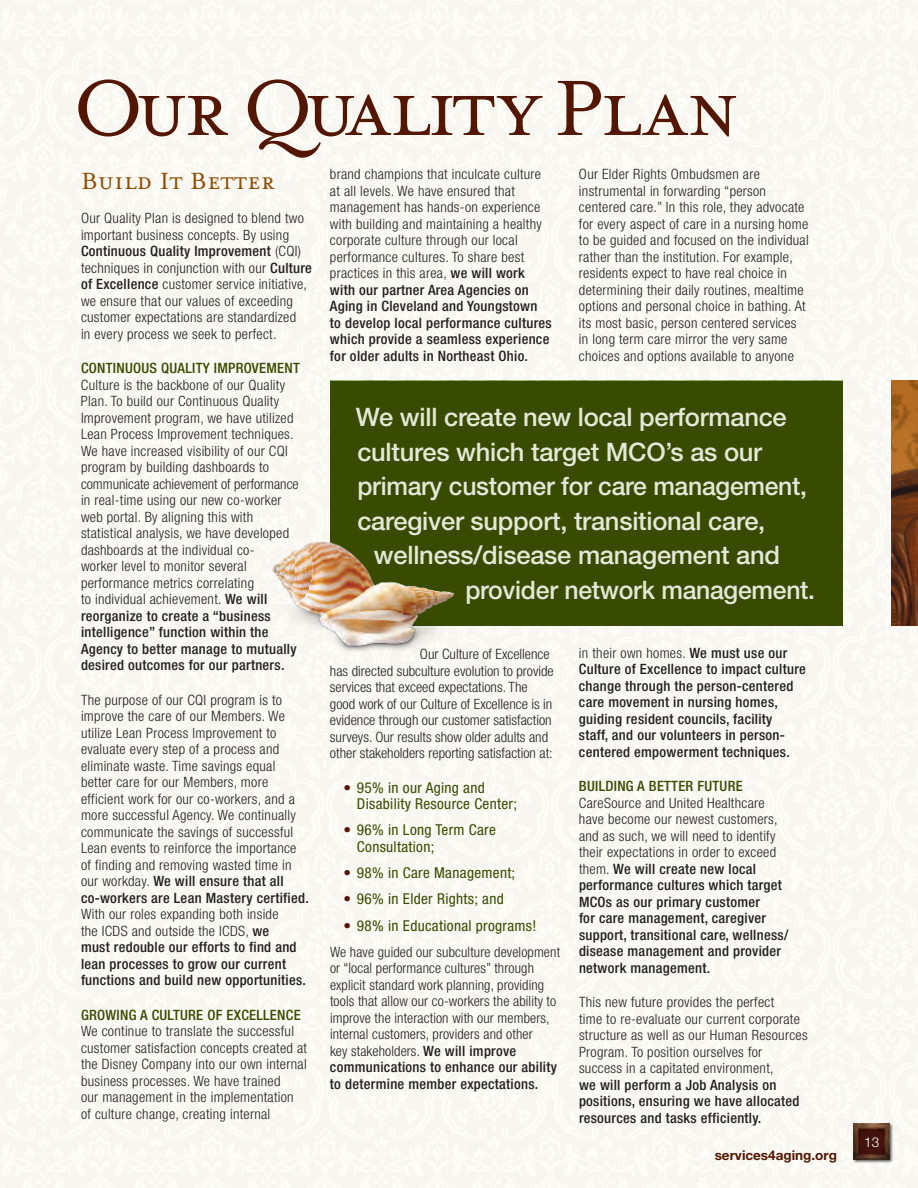
<style>
.page{position:relative;width:918px;height:1188px;background:#f8f7f1}
.page>*{position:absolute;margin:0;border:0;box-sizing:border-box;transform-origin:0 0}
.t1{font:90px "Mrs Eaves Small Caps";letter-spacing:-.04em;color:#531600}
.t2{font:27px "Mrs Eaves Small Caps";letter-spacing:.02em;color:#914c01}
.t3{font:500 25.5px/34.5px "Helvetica Neue LT Std";letter-spacing:-.01em;color:#e5e8d9}
.t4{font:condensed 15px/16.5px "Helvetica Neue LT Std";letter-spacing:.02em;color:#394b00}
.t5{font:300 condensed 14.25px/16.5px "Helvetica Neue LT Std";letter-spacing:.02em;color:#231f20}
.t6{font:500 condensed 14.25px/16.5px "Helvetica Neue LT Std";letter-spacing:.02em;color:#231f20}
.t7{font:300 condensed 14.25px/16.5px "Helvetica Neue LT Std";color:#231f20}
.t8{font:500 condensed 14.25px "Helvetica Neue LT Std";letter-spacing:.02em;color:#394b00}
.t9{font:700 13.5px "Helvetica Neue LT Std";color:#531600}
.t10{font:300 13.5px "Helvetica Neue LT Std";color:#fff}
.s1{font-weight:500}
.s2{font-weight:300}
.s3{font-weight:500;color:#531600}
</style>
<div class="page">
<img style="left:891px;top:381px;width:27px;height:245px">
<div style="left:330px;top:381px;width:512px;height:245px;background:#394b00"></div>
<img style="left:238px;top:503px;width:245px;height:192px">
<div style="left:852px;top:1122px;width:41px;height:41px;background:#231f20;opacity:.75"></div>
<img style="left:854px;top:1124px;width:36px;height:36px">
<h1 class="t1" style="left:74px;top:59px;width:667px">Our Quality Plan</h1>
<h2 class="t2" style="left:81px;top:166px;width:195px">Build It Better</h2>
<p class="t5" style="left:81px;top:210px;width:233px">Our Quality Plan is designed to blend two important business concepts. By using <span class="s1">Continuous Quality Improvement</span> (CQI) techniques in conjunction with our <span class="s1">Culture of Excellence</span> customer service initiative, we ensure that our values of exceeding customer expectations are standardized<br>in every process we seek to perfect.</p>
<p class="t8" style="left:81px;top:360px;width:220px">Continuous Quality Improvement</p>
<p class="t5" style="left:81px;top:376px;width:219px">Culture is the backbone of our Quality Plan. To build our Continuous Quality Improvement program, we have utilized Lean Process Improvement techniques.<br>We have increased visibility of our CQI program by building dashboards to communicate achievement of performance in real-time using our new co-worker web portal. By aligning this with statistical analysis, we have developed dashboards at the individual co-<br>worker level to monitor several performance metrics correlating<br>to individual achievement. <span class="s1">We will reorganize to create a “business intelligence” function within the Agency to better manage to mutually desired outcomes for our partners.</span></p>
<p class="t5" style="left:81px;top:691px;width:229px">The purpose of our CQI program is to improve the care of our Members. We utilize Lean Process Improvement to evaluate every step of a process and eliminate waste. Time savings equal better care for our Members, more efficient work for our co-workers, and a more successful Agency. We continually communicate the savings of successful Lean events to reinforce the importance of finding and removing wasted time in our workday. <span class="s1">We will ensure that all co-workers are Lean Mastery certified.</span></p>
<p class="t6" style="left:81px;top:906px;width:227px"><span class="s2">With our roles expanding both inside<br>the ICDS and outside the ICDS,</span> we<br>must redouble our efforts to find and lean processes to grow our current functions and build new opportunities.</p>
<p class="t8" style="left:81px;top:1006px;width:221px">Growing a Culture of Excellence</p>
<p class="t5" style="left:81px;top:1023px;width:228px">We continue to translate the successful customer satisfaction concepts created at the Disney Company into our own internal business processes. We have trained<br>our management in the implementation of culture change, creating internal</p>
<p class="t5" style="left:330px;top:166px;width:223px">brand champions that inculcate culture at all levels. We have ensured that management has hands-on experience with building and maintaining a healthy corporate culture through our local performance cultures. To share best practices in this area, <span class="s1">we will work with our partner Area Agencies on Aging in Cleveland and Youngstown to develop local performance cultures which provide a seamless experience for older adults in Northeast Ohio.</span></p>
<p class="t5" style="left:579px;top:166px;width:231px">Our Elder Rights Ombudsmen are instrumental in forwarding “person centered care.” In this role, they advocate for every aspect of care in a nursing home to be guided and focused on the individual rather than the institution. For example, residents expect to have real choice in determining their daily routines, mealtime options and personal choice in bathing. At its most basic, person centered services in long term care mirror the very same choices and options available to anyone</p>
<h3 class="t3" style="left:356px;top:400px;width:453px">We will create new local performance cultures which target MCO’s as our primary customer for care management, caregiver support, transitional care,</h3>
<h3 class="t3" style="left:465px;top:538px;width:351px;text-indent:-91px">wellness/disease management and provider network management.</h3>
<p class="t7" style="left:330px;top:646px;width:225px;text-indent:90px">Our Culture of Excellence has directed subculture evolution to provide services that exceed expectations. The good work of our Culture of Excellence is in evidence through our customer satisfaction surveys. Our results show older adults and other stakeholders reporting satisfaction at:</p>
<p class="t4" style="left:357px;top:779px;width:162px;text-indent:-13px"><span class="s3">•</span> 95% in our Aging and<br>Disability Resource Center;</p>
<p class="t4" style="left:357px;top:822px;width:140px;text-indent:-13px"><span class="s3">•</span> 96% in Long Term Care<br>Consultation;</p>
<p class="t4" style="left:344px;top:865px;width:173px"><span class="s3">•</span> 98% in Care Management;</p>
<p class="t4" style="left:344px;top:891px;width:162px"><span class="s3">•</span> 96% in Elder Rights; and</p>
<p class="t4" style="left:344px;top:917px;width:194px"><span class="s3">•</span> 98% in Educational programs!</p>
<p class="t5" style="left:330px;top:944px;width:232px">We have guided our subculture development or “local performance cultures” through explicit standard work planning, providing tools that allow our co-workers the ability to improve the interaction with our members, internal customers, providers and other<br>key stakeholders. <span class="s1">We will improve communications to enhance our ability to determine member expectations.</span></p>
<p class="t6" style="left:579px;top:644px;width:228px"><span class="s2">in their own homes.</span> We must use our Culture of Excellence to impact culture change through the person-centered care movement in nursing homes, guiding resident councils, facility<br>staff, and our volunteers in person&shy;centered empowerment techniques.</p>
<p class="t8" style="left:579px;top:778px;width:165px">Building a Better Future</p>
<p class="t6" style="left:579px;top:794px;width:211px"><span class="s2">CareSource and United Healthcare have become our newest customers, and as such, we will need to identify their expectations in order to exceed them.</span> We will create new local performance cultures which target<br>MCOs as our primary customer<br>for care management, caregiver support, transitional care, wellness/ disease management and provider network management.</p>
<p class="t5" style="left:579px;top:994px;width:230px">This new future provides the perfect<br>time to re-evaluate our current corporate structure as well as our Human Resources Program. To position ourselves for success in a capitated environment,</p>
<p class="t6" style="left:579px;top:1076px;width:222px">we will perform a Job Analysis on positions, ensuring we have allocated resources and tasks efficiently.</p>
<p class="t9" style="left:715px;top:1147px;width:124px">services4aging.org</p>
<p class="t10" style="left:864px;top:1134px;width:17px">13</p>
</div>
